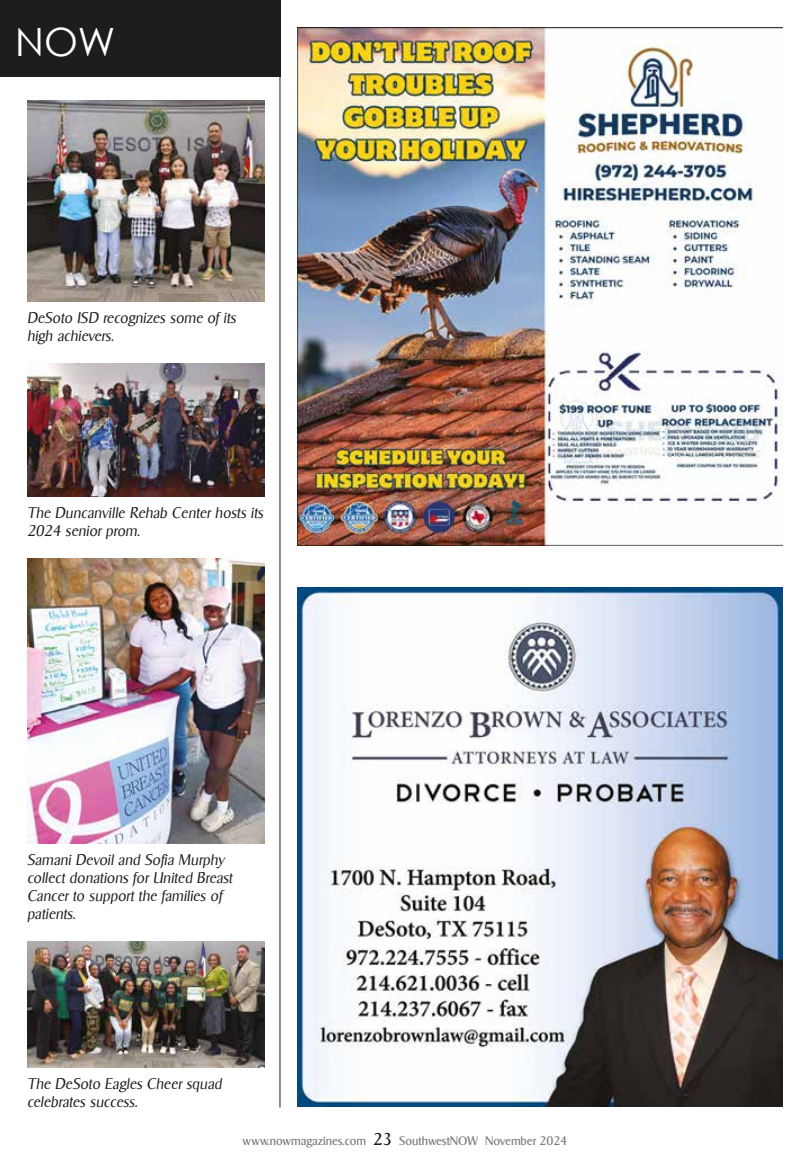
<style>
.page{position:relative;width:810px;height:1175px;background:#fff}
.page>*{position:absolute;margin:0;border:0;box-sizing:border-box;transform-origin:0 0}
.t1{font:39px "Century Gothic";color:#fff}
.t2{font:italic 300 15px/18px "Sigvar Serial";color:#1d1d1b}
.t3{font:12px "Sigvar Serial";color:#7c7b7b}
.s1{font-size:16.5px;color:#1d1d1b}
</style>
<div class="page">
<hr style="left:280px;top:27px;width:1px;height:1080px;background:#1d1d1b">
<div style="left:0;top:0;width:280px;height:76px;background:#1d1d1b"></div>
<img style="left:27px;top:558px;width:238px;height:285px">
<img style="left:27px;top:364px;width:238px;height:132px">
<img style="left:27px;top:941px;width:238px;height:126px">
<img style="left:27px;top:100px;width:238px;height:201px">
<img style="left:297px;top:587px;width:486px;height:519px">
<img style="left:297px;top:27px;width:486px;height:518px">
<h1 class="t1" style="left:15px;top:18px;width:102px">NOW</h1>
<p class="t2" style="left:27px;top:309px;width:211px">DeSoto ISD recognizes some of its high achievers.</p>
<p class="t2" style="left:27px;top:504px;width:238px">The Duncanville Rehab Center hosts its<br>2024 senior prom.</p>
<p class="t2" style="left:27px;top:850px;width:207px">Samani Devoil and Sofia Murphy collect donations for United Breast<br>Cancer to support the families of patients.</p>
<p class="t2" style="left:27px;top:1075px;width:196px">The DeSoto Eagles Cheer squad celebrates success.</p>
<p class="t3" style="left:243px;top:1133px;width:326px">www.nowmagazines.com <span class="s1">23</span> SouthwestNOW November 2024</p>
</div>
